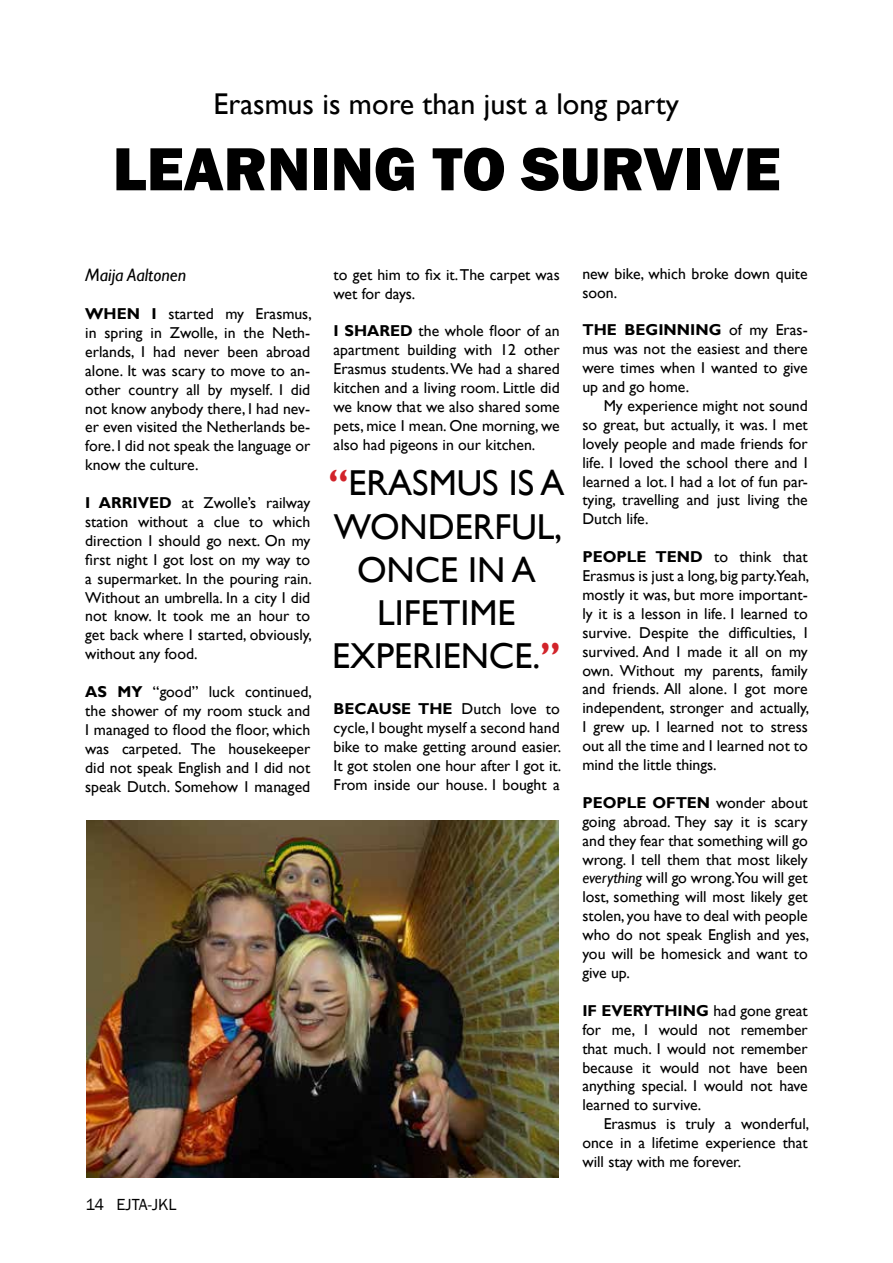
<style>
.page{position:relative;width:893px;height:1263px;background:#fff}
.page>*{position:absolute;margin:0;border:0;box-sizing:border-box;transform-origin:0 0}
.t1{font:800 63px "Franklin Gothic";color:#000}
.t2{font:36px/43.2px "Gill Sans";color:#000;text-align:center}
.t3{font:30px "Gill Sans";color:#000}
.t4{font:italic 18px "Gill Sans";color:#000}
.t5{font:16.5px "Franklin Gothic";color:#000}
.t6{font:15.75px/18.9px "Gill Sans";color:#000;text-align:justify}
.s1{font-weight:700}
.s2{font-weight:700;color:#d2232a}
.s3{font-style:italic}
</style>
<div class="page">
<img style="left:86px;top:820px;width:472px;height:357px">
<h3 class="t3" style="left:214px;top:86px;width:467px">Erasmus is more than just a long party</h3>
<h1 class="t1" style="left:113px;top:128px;width:669px">LEARNING TO SURVIVE</h1>
<p class="t4" style="left:85px;top:265px;width:102px">Maija Aaltonen</p>
<p class="t6" style="left:85px;top:305px;width:228px"><span class="s1">WHEN I</span> started my Erasmus, in spring in Zwolle, in the Neth&shy;erlands, I had never been abroad alone. It was scary to move to an&shy;other country all by myself. I did not know anybody there, I had nev&shy;er even visited the Netherlands be&shy;fore. I did not speak the language or know the culture.</p>
<p class="t6" style="left:85px;top:494px;width:228px"><span class="s1">I ARRIVED</span> at Zwolle’s railway station without a clue to which direction I should go next. On my first night I got lost on my way to a supermarket. In the pouring rain.<br>Without an umbrella. In a city I did not know. It took me an hour to get back where I started, obviously, without any food.</p>
<p class="t6" style="left:85px;top:683px;width:228px"><span class="s1">AS MY</span> “good” luck continued, the shower of my room stuck and I managed to flood the floor, which was carpeted. The housekeeper did not speak English and I did not speak Dutch. Somehow I managed</p>
<p class="t5" style="left:85px;top:1194px;width:93px">14 EJTA-JKL</p>
<p class="t6" style="left:334px;top:265px;width:228px">to get him to fix it. The carpet was wet for days.</p>
<p class="t6" style="left:334px;top:322px;width:228px"><span class="s1">I SHARED</span> the whole floor of an apartment building with 12 other Erasmus students. We had a shared kitchen and a living room. Little did we know that we also shared some pets, mice I mean. One morning, we also had pigeons in our kitchen.</p>
<h2 class="t2" style="left:328px;top:462px;width:238px"><span class="s2">“</span>ERASMUS IS A<br>WONDERFUL,<br>ONCE IN A<br>LIFETIME<br>EXPERIENCE.<span class="s2">”</span></h2>
<p class="t6" style="left:334px;top:700px;width:229px"><span class="s1">BECAUSE THE</span> Dutch love to cycle, I bought myself a second hand bike to make getting around easier.<br>It got stolen one hour after I got it.<br>From inside our house. I bought a</p>
<p class="t6" style="left:582px;top:264px;width:227px">new bike, which broke down quite soon.</p>
<p class="t6" style="left:582px;top:321px;width:227px"><span class="s1">THE BEGINNING</span> of my Eras&shy;mus was not the easiest and there were times when I wanted to give up and go home.</p>
<p class="t6" style="left:582px;top:396px;width:227px;text-indent:21px">My experience might not sound so great, but actually, it was. I met lovely people and made friends for life. I loved the school there and I learned a lot. I had a lot of fun par&shy;tying, travelling and just living the Dutch life.</p>
<p class="t6" style="left:582px;top:548px;width:228px"><span class="s1">PEOPLE TEND</span> to think that Erasmus is just a long, big party.Yeah, mostly it was, but more important&shy;ly it is a lesson in life. I learned to survive. Despite the difficulties, I survived. And I made it all on my own. Without my parents, family and friends. All alone. I got more independent, stronger and actually, I grew up. I learned not to stress out all the time and I learned not to mind the little things.</p>
<p class="t6" style="left:582px;top:793px;width:228px"><span class="s1">PEOPLE OFTEN</span> wonder about going abroad. They say it is scary and they fear that something will go wrong. I tell them that most likely <span class="s3">everything</span> will go wrong.You will get lost, something will most likely get stolen, you have to deal with people who do not speak English and yes, you will be homesick and want to give up.</p>
<p class="t6" style="left:582px;top:1001px;width:227px"><span class="s1">IF EVERYTHING</span> had gone great for me, I would not remember that much. I would not remember because it would not have been anything special. I would not have learned to survive.</p>
<p class="t6" style="left:582px;top:1115px;width:228px;text-indent:21px">Erasmus is truly a wonderful, once in a lifetime experience that will stay with me forever.</p>
</div>
